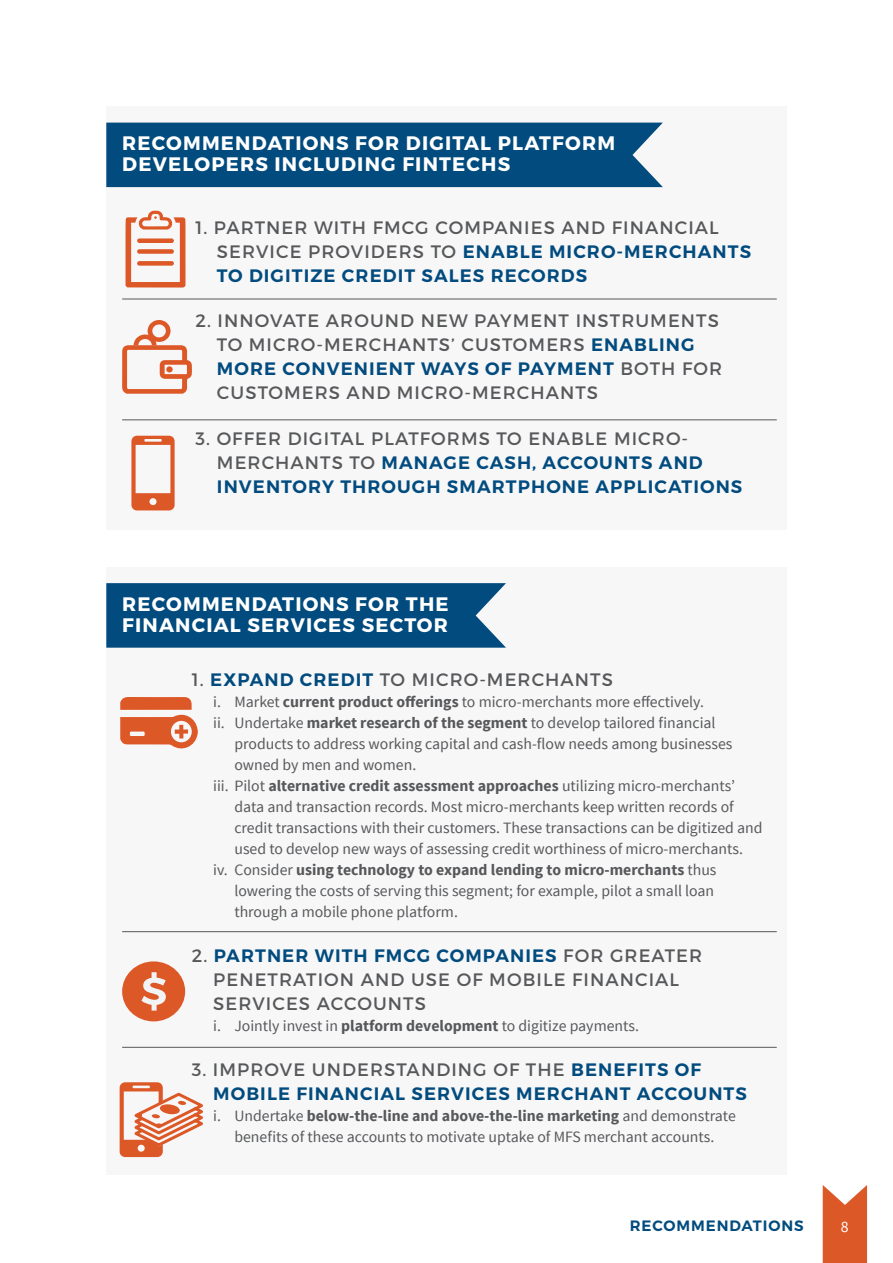
<style>
.page{position:relative;width:893px;height:1263px;background:#fff}
.page>*{position:absolute;margin:0;border:0;box-sizing:border-box;transform-origin:0 0}
.t1{font:700 19.5px/21px "Montserrat";letter-spacing:.06em;color:#fff}
.t2{font:18px/24px "Montserrat";letter-spacing:.06em;color:#57585a}
.t3{font:600 18px "Montserrat";letter-spacing:.06em;color:#014b7e}
.t4{font:600 18px "Montserrat";letter-spacing:.01em;color:#014b7e}
.t5{font:15.75px/21px "Source Sans Pro";color:#57585a;text-align:center}
.t6{font:700 15.75px "Source Sans Pro";color:#57585a}
.t7{font:15.75px "Source Sans Pro";color:#fff}
.t8{font:600 15px "Montserrat";letter-spacing:.06em;color:#014b7e}
.s1{font-weight:600;color:#014b7e}
.s2{font-weight:400;color:#57585a}
.s3{font-weight:700}
.s4{font-weight:400}
</style>
<div class="page">
<div style="left:106px;top:567px;width:681px;height:607px;background:#f7f7f8"></div>
<div style="left:106px;top:106px;width:681px;height:423px;background:#f7f7f8"></div>
<div style="left:106px;top:123px;width:557px;height:64px;background:#014b7e"></div>
<svg style="left:122px;top:320px;width:70px;height:74px"></svg>
<div style="left:126px;top:211px;width:63px;height:80px;background:linear-gradient(to right,#f7f7f8,#f7f7f8)"></div>
<svg style="left:126px;top:211px;width:59px;height:77px"></svg>
<div style="left:137px;top:238px;width:37px;height:5px;background:#dd5827;border-radius:2px"></div>
<div style="left:137px;top:249px;width:37px;height:5px;background:#dd5827;border-radius:2px"></div>
<div style="left:137px;top:261px;width:37px;height:5px;background:#dd5827;border-radius:2px"></div>
<svg style="left:135px;top:435px;width:36px;height:76px"></svg>
<svg style="left:131px;top:436px;width:44px;height:74px"></svg>
<hr style="left:122px;top:299px;width:655px;height:1px;background:#57585a">
<hr style="left:122px;top:419px;width:655px;height:1px;background:#57585a">
<hr style="left:122px;top:931px;width:655px;height:1px;background:#57585a">
<hr style="left:122px;top:1047px;width:655px;height:1px;background:#57585a">
<svg style="left:106px;top:583px;width:400px;height:65px;background:#0c5283"></svg>
<svg style="left:120px;top:697px;width:78px;height:52px"></svg>
<div style="left:122px;top:961px;width:63px;height:60px;background:#dd5827;border-radius:50%"></div>
<svg style="left:141px;top:972px;width:25px;height:38px"></svg>
<svg style="left:119px;top:1086px;width:38px;height:72px"></svg>
<svg style="left:120px;top:1082px;width:83px;height:75px"></svg>
<svg style="left:823px;top:1185px;width:44px;height:78px;background:#e16d42"></svg>
<p class="t1" style="left:122px;top:133px;width:494px">RECOMMENDATIONS FOR DIGITAL PLATFORM<br>DEVELOPERS INCLUDING FINTECHS</p>
<p class="t2" style="left:217px;top:216px;width:503px;text-indent:-21px">1. PARTNER WITH FMCG COMPANIES AND FINANCIAL<br>SERVICE PROVIDERS TO <span class="s1">ENA</span></p>
<p class="t3" style="left:506px;top:241px;width:56px">BLE MIC</p>
<p class="t3" style="left:587px;top:241px;width:97px">RO-ME RCHANTS</p>
<p class="t3" style="left:217px;top:265px;width:7px">TO</p>
<p class="t3" style="left:249px;top:265px;width:11px">DIGITI</p>
<p class="t3" style="left:310px;top:265px;width:72px">ZE CREDIT</p>
<p class="t3" style="left:422px;top:265px;width:14px">SALES</p>
<p class="t3" style="left:491px;top:265px;width:29px">RECO</p>
<p class="t3" style="left:547px;top:265px;width:28px">RDS</p>
<p class="t2" style="left:217px;top:309px;width:503px;text-indent:-21px">2. INNOVATE AROUND NEW PAYMENT INSTRUMENTS<br>TO MICRO-MERCHANTS’ CUSTOMERS <span class="s1">ENA</span></p>
<p class="t3" style="left:634px;top:334px;width:26px">BLING</p>
<p class="t3" style="left:217px;top:358px;width:81px">MORECON</p>
<p class="t3" style="left:327px;top:358px;width:28px">VENIENT</p>
<p class="t4" style="left:421px;top:358px;width:151px">WAYS OF PAYMENT</p>
<p class="t2" style="left:620px;top:357px;width:103px">BOTH FOR</p>
<p class="t2" style="left:217px;top:381px;width:383px">CUSTOMERS AND MICRO-MERCHANTS</p>
<p class="t2" style="left:217px;top:426px;width:473px;text-indent:-21px">3. OFFER DIGITAL PLATFORMS TO ENABLE MICRO-<br>MERCHANTS TO <span class="s1">MANAGE</span></p>
<p class="t3" style="left:476px;top:451px;width:15px">CASH</p>
<p class="t3" style="left:532px;top:451px;width:26px">, ACCO</p>
<p class="t3" style="left:599px;top:451px;width:28px">UNTS</p>
<p class="t3" style="left:659px;top:451px;width:16px">AND</p>
<p class="t3" style="left:217px;top:475px;width:51px">INVENTO</p>
<p class="t3" style="left:308px;top:475px;width:155px">RY TH ROUGH SMA</p>
<p class="t3" style="left:492px;top:475px;width:55px">RTPHONE</p>
<p class="t3" style="left:595px;top:475px;width:54px">APPLICATIONS</p>
<p class="t1" style="left:122px;top:594px;width:328px">RECOMMENDATIONS FOR THE<br>FINANCIAL SERVICES SECTOR</p>
<p class="t3" style="left:192px;top:668px;width:74px"><span class="s2">1.</span> EXPAND</p>
<p class="t3" style="left:300px;top:668px;width:40px">CREDIT</p>
<p class="t2" style="left:380px;top:667px;width:235px">TO MICRO-MERCHANTS</p>
<p class="t5" style="left:213px;top:691px;width:492px">i. Market <span class="s3">current product offerings</span> to micro-merchants more effectively.</p>
<p class="t5" style="left:213px;top:712px;width:504px">ii. Undertake <span class="s3">market research of the segment</span> to develop tailored financial</p>
<p class="t5" style="left:234px;top:733px;width:500px">products to address working capital and cash-flow needs among businesses</p>
<p class="t5" style="left:234px;top:754px;width:183px">owned by men and women.</p>
<p class="t6" style="left:213px;top:775px;width:524px"><span class="s4">iii. Pilot</span> alternative credit assessment approaches <span class="s4">utilizing micro-merchants’</span></p>
<p class="t5" style="left:234px;top:796px;width:501px">data and transaction records. Most micro-merchants keep written records of</p>
<p class="t5" style="left:234px;top:817px;width:530px">credit transactions with their customers. These transactions can be digitized and</p>
<p class="t5" style="left:234px;top:838px;width:510px">used to develop new ways of assessing credit worthiness of micro-merchants.</p>
<p class="t6" style="left:213px;top:859px;width:505px"><span class="s4">iv. Consider</span> using technology to expand lending to micro-merchants <span class="s4">thus</span></p>
<p class="t5" style="left:234px;top:880px;width:481px">lowering the costs of serving this segment; for example, pilot a small loan</p>
<p class="t5" style="left:234px;top:901px;width:225px">through a mobile phone platform.</p>
<p class="t3" style="left:192px;top:944px;width:77px"><span class="s2">2.</span> PARTNE</p>
<p class="t3" style="left:295px;top:944px;width:51px">R WITH</p>
<p class="t3" style="left:374px;top:944px;width:27px">FMCG</p>
<p class="t3" style="left:436px;top:944px;width:16px">COM</p>
<p class="t3" style="left:483px;top:944px;width:26px">PANIES</p>
<p class="t2" style="left:213px;top:943px;width:490px;text-indent:350px">FOR GREATER<br>PENETRATION AND USE OF MOBILE FINANCIAL<br>SERVICES ACCOUNTS</p>
<p class="t5" style="left:213px;top:1015px;width:427px">i. Jointly invest in <span class="s3">platform development</span> to digitize payments.</p>
<p class="t2" style="left:192px;top:1058px;width:407px">3. IMPROVE UNDERSTANDING OF THE <span class="s1">BENE</span></p>
<p class="t3" style="left:627px;top:1058px;width:23px">FITS</p>
<p class="t3" style="left:675px;top:1058px;width:28px">OF</p>
<p class="t3" style="left:213px;top:1082px;width:58px">MOBILE</p>
<p class="t3" style="left:296px;top:1082px;width:25px">FINANCIAL</p>
<p class="t3" style="left:411px;top:1082px;width:66px">SE RVICES</p>
<p class="t3" style="left:516px;top:1082px;width:60px">MERCHANT</p>
<p class="t3" style="left:637px;top:1082px;width:15px">ACCO</p>
<p class="t3" style="left:694px;top:1082px;width:28px">UNTS</p>
<p class="t5" style="left:213px;top:1106px;width:524px">i. Undertake <span class="s3">below-the-line and above-the-line marketing</span> and demonstrate benefits of these accounts to motivate uptake of MFS merchant accounts.</p>
<p class="t8" style="left:630px;top:1217px;width:175px">RECOMMENDATIONS</p>
<p class="t7" style="left:841px;top:1217px;width:9px">8</p>
</div>
